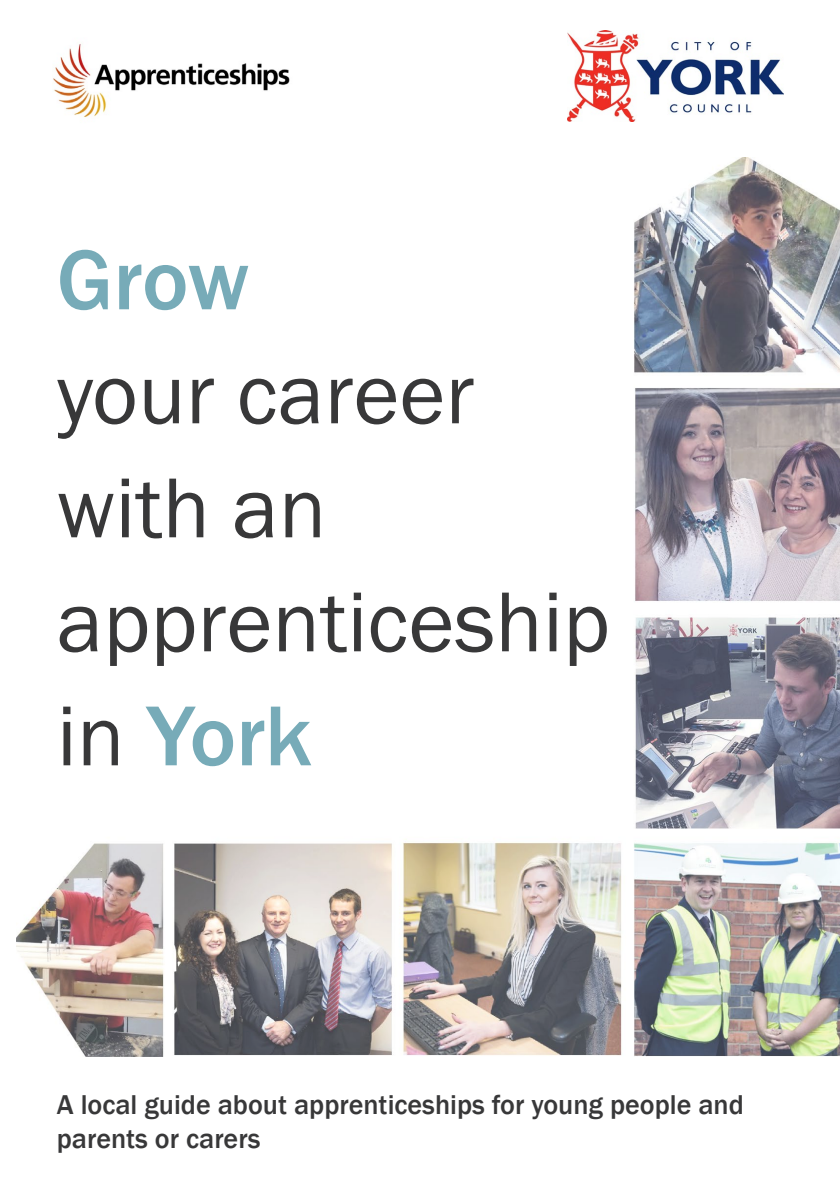
<style>
.page{position:relative;width:840px;height:1191px;background:#fff}
.page>*{position:absolute;margin:0;border:0;box-sizing:border-box;transform-origin:0 0}
.t1{font:88px/114px "Franklin Gothic";color:#383839}
.t2{font:500 88px "Franklin Gothic";color:#77abb8}
.t3{font:500 28px/33.6px "Franklin Gothic";color:#383839}
.s1{font-weight:500;color:#77abb8}
</style>
<div class="page">
<img style="left:16px;top:158px;width:823px;height:898px">
<img style="left:52px;top:44px;width:238px;height:74px">
<img style="left:567px;top:30px;width:215px;height:92px">
<h1 class="t2" style="left:57px;top:225px;width:194px">Grow</h1>
<h1 class="t1" style="left:57px;top:339px;width:554px">your career with an apprenticeship in <span class="s1">York</span></h1>
<p class="t3" style="left:57px;top:1088px;width:688px">A local guide about apprenticeships for young people and parents or carers</p>
</div>
